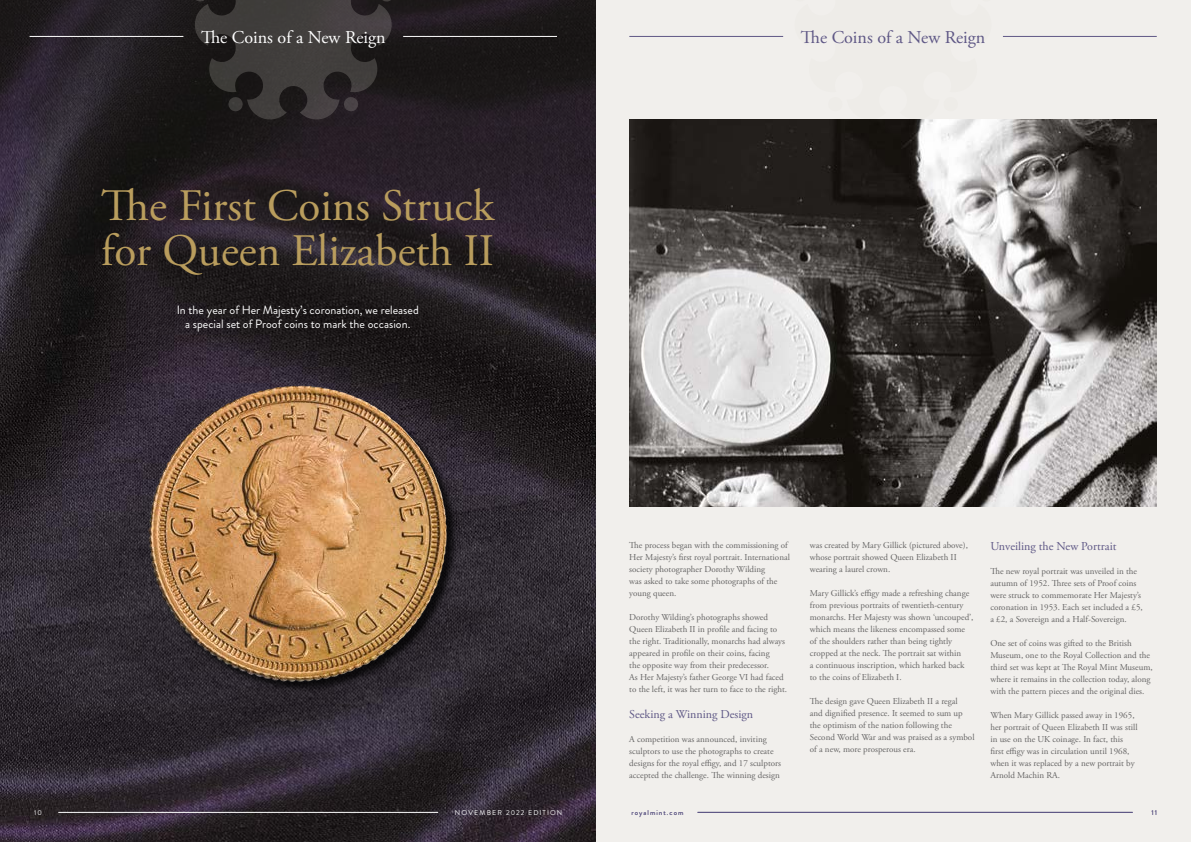
<style>
.page{position:relative;width:1191px;height:842px;background:#fff}
.page>*{position:absolute;margin:0;border:0;box-sizing:border-box;transform-origin:0 0}
.t1{font:45px/45px "Adobe Garamond Pro";color:#b99d5d}
.t2{font:18px "Adobe Garamond Pro";color:#fff}
.t3{font:18px "Adobe Garamond Pro";color:#5e5785}
.t4{font:12px/14px "Brandon Grotesque";color:#fff;text-align:center}
.t5{font:12px "Adobe Garamond Pro";color:#5e5785}
.t6{font:9px/12px "Adobe Garamond Pro";color:#646363}
.t7{font:7px "Brandon Grotesque";letter-spacing:.15em;color:#fff}
.t8{font:7px "Brandon Grotesque";letter-spacing:.15em;color:#5e5785}
</style>
<div class="page">
<div style="left:595px;top:0;width:596px;height:842px;background:#f1efec"></div>
<img style="left:0;top:371px;width:595px;height:471px">
<svg style="left:0;top:0;width:595px;height:371px;background:#241e23"></svg>
<svg style="left:192px;top:0;width:203px;height:120px;background:#322f2f"></svg>
<hr style="left:629px;top:36px;width:154px;height:1px;background:#5e5785">
<hr style="left:30px;top:36px;width:153px;height:1px;background:#fff">
<hr style="left:1003px;top:36px;width:153px;height:1px;background:#5e5785">
<hr style="left:403px;top:36px;width:154px;height:1px;background:#fff">
<img style="left:629px;top:119px;width:527px;height:387px">
<img style="left:135px;top:371px;width:325px;height:324px">
<hr style="left:58px;top:812px;width:380px;height:1px;background:#fff">
<hr style="left:697px;top:812px;width:435px;height:1px;background:#5e5785">
<h2 class="t2" style="left:201px;top:26px;width:186px">The Coins of a New Reign</h2>
<h2 class="t3" style="left:801px;top:26px;width:186px">The Coins of a New Reign</h2>
<h1 class="t1" style="left:101px;top:185px;width:394px">The First Coins Struck for Queen Elizabeth II</h1>
<h3 class="t4" style="left:177px;top:303px;width:243px">In the year of Her Majesty’s coronation, we released a special set of Proof coins to mark the occasion.</h3>
<p class="t6" style="left:629px;top:539px;width:162px">The process began with the commissioning of Her Majesty’s first royal portrait. International society photographer Dorothy Wilding<br>was asked to take some photographs of the young queen.</p>
<p class="t6" style="left:629px;top:611px;width:159px">Dorothy Wilding’s photographs showed Queen Elizabeth II in profile and facing to the right. Traditionally, monarchs had always appeared in profile on their coins, facing<br>the opposite way from their predecessor.<br>As Her Majesty’s father George VI had faced to the left, it was her turn to face to the right.</p>
<h3 class="t5" style="left:629px;top:707px;width:125px">Seeking a Winning Design</h3>
<p class="t6" style="left:629px;top:733px;width:153px">A competition was announced, inviting sculptors to use the photographs to create designs for the royal effigy, and 17 sculptors accepted the challenge. The winning design</p>
<p class="t6" style="left:810px;top:539px;width:160px">was created by Mary Gillick (pictured above), whose portrait showed Queen Elizabeth II wearing a laurel crown.</p>
<p class="t6" style="left:810px;top:587px;width:165px">Mary Gillick’s effigy made a refreshing change from previous portraits of twentieth-century monarchs. Her Majesty was shown ‘uncouped’, which means the likeness encompassed some of the shoulders rather than being tightly cropped at the neck. The portrait sat within<br>a continuous inscription, which harked back to the coins of Elizabeth I.</p>
<p class="t6" style="left:810px;top:695px;width:166px">The design gave Queen Elizabeth II a regal<br>and dignified presence. It seemed to sum up the optimism of the nation following the Second World War and was praised as a symbol of a new, more prosperous era.</p>
<h3 class="t5" style="left:990px;top:539px;width:127px">Unveiling the New Portrait</h3>
<p class="t6" style="left:990px;top:565px;width:154px">The new royal portrait was unveiled in the autumn of 1952. Three sets of Proof coins were struck to commemorate Her Majesty’s coronation in 1953. Each set included a £5, a £2, a Sovereign and a Half-Sovereign.</p>
<p class="t6" style="left:990px;top:637px;width:164px">One set of coins was gifted to the British Museum, one to the Royal Collection and the third set was kept at The Royal Mint Museum, where it remains in the collection today, along with the pattern pieces and the original dies.</p>
<p class="t6" style="left:990px;top:709px;width:149px">When Mary Gillick passed away in 1965, her portrait of Queen Elizabeth II was still in use on the UK coinage. In fact, this first effigy was in circulation until 1968, when it was replaced by a new portrait by Arnold Machin RA.</p>
<p class="t7" style="left:34px;top:807px;width:9px">10</p>
<p class="t7" style="left:455px;top:808px;width:109px">NOVEMBER 2022 EDITION</p>
<p class="t8" style="left:631px;top:808px;width:54px">royalmint.com</p>
<p class="t8" style="left:1151px;top:807px;width:7px">11</p>
</div>
